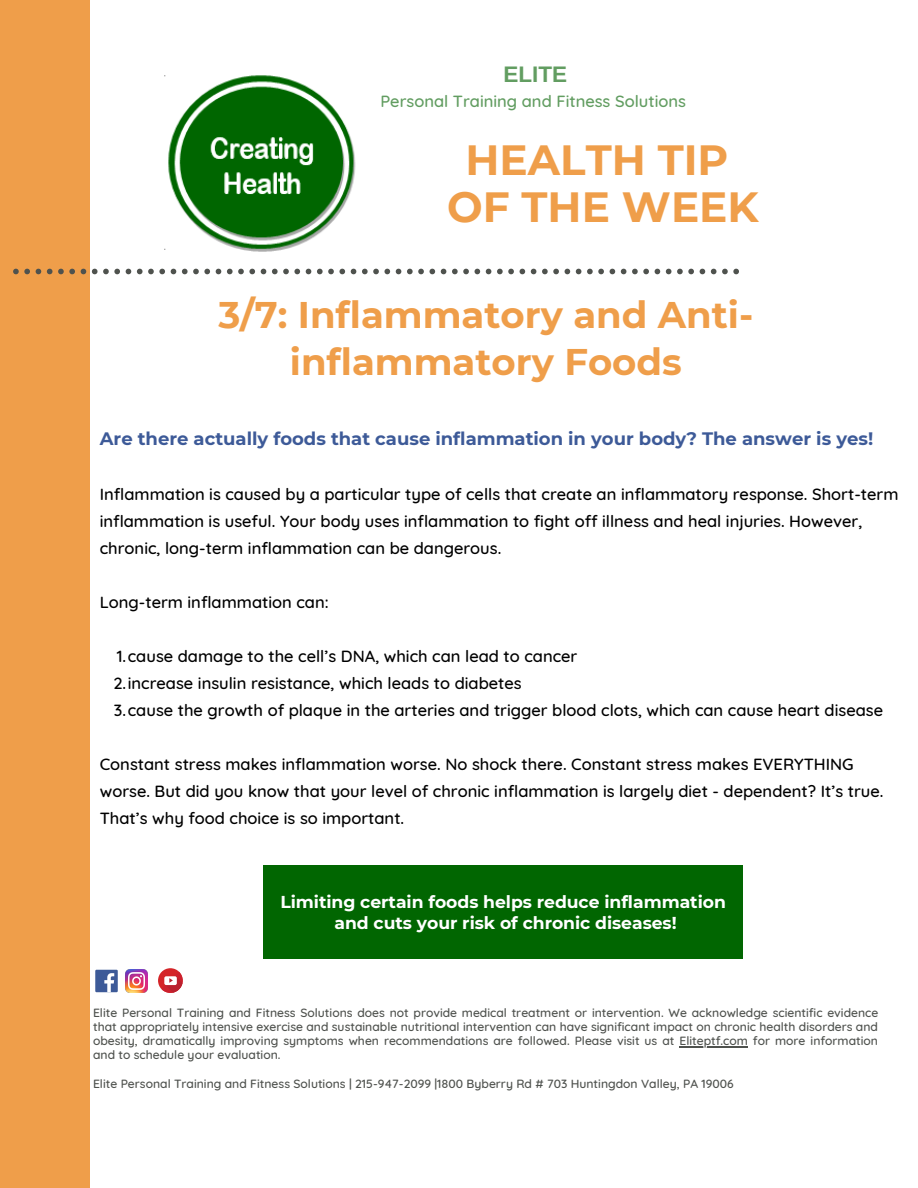
<style>
.page{position:relative;width:918px;height:1188px;background:#fff}
.page>*{position:absolute;margin:0;border:0;box-sizing:border-box;transform-origin:0 0}
.t1{font:700 42.15px "Montserrat";color:#ef9e4a}
.t2{font:700 37.05px/46.2px "Montserrat";color:#ef9e4a;text-align:center}
.t3{font:700 22.5px "Arimo";color:#629d61}
.t4{font:700 18px "Montserrat";color:#3d5a98}
.t5{font:700 17.25px "Montserrat";color:#fff}
.t6{font:500 16.5px/27px "Quicksand";color:#000}
.t7{font:500 16.5px "Quicksand";color:#629d61}
.t8{font:500 12.15px/14.1px "Quicksand";color:#4f524e;text-align:justify}
</style>
<div class="page">
<div style="left:0;top:0;width:90px;height:1188px;background:#ef9e4a"></div>
<div style="left:95px;top:970px;width:23px;height:22px;background:#3d5a98"></div>
<svg style="left:104px;top:973px;width:10px;height:19px"></svg>
<img style="left:125px;top:970px;width:23px;height:22px">
<div style="left:264px;top:866px;width:479px;height:93px;background:#016601"></div>
<svg style="left:13px;top:269px;width:726px;height:5px"></svg>
<img style="left:164px;top:75px;width:192px;height:177px">
<div style="left:158px;top:968px;width:25px;height:25px;background:#d42428;border-radius:50%"></div>
<svg style="left:162px;top:972px;width:21px;height:21px"></svg>
<hr style="left:679px;top:1046px;width:69px;height:1px;background:#4f524e">
<p class="t3" style="left:504px;top:61px;width:65px">ELITE</p>
<p class="t7" style="left:380px;top:90px;width:307px">Personal Training and Fitness Solutions</p>
<p class="t1" style="left:466px;top:134px;width:264px">HEALTH TIP</p>
<p class="t1" style="left:447px;top:181px;width:313px">OF THE WEEK</p>
<p class="t2" style="left:218px;top:292px;width:537px">3/7: Inflammatory and Anti&shy;inflammatory Foods</p>
<p class="t4" style="left:100px;top:427px;width:775px">Are there actually foods that cause inflammation in your body? The answer is yes!</p>
<p class="t6" style="left:100px;top:480px;width:800px">Inflammation is caused by a particular type of cells that create an inflammatory response. Short-term inflammation is useful. Your body uses inflammation to fight off illness and heal injuries. However, chronic, long-term inflammation can be dangerous.</p>
<p class="t6" style="left:100px;top:588px;width:230px">Long-term inflammation can:</p>
<p class="t6" style="left:117px;top:642px;width:462px">1.cause damage to the cell’s DNA, which can lead to cancer</p>
<p class="t6" style="left:114px;top:669px;width:410px">2.increase insulin resistance, which leads to diabetes</p>
<p class="t6" style="left:114px;top:696px;width:771px">3.cause the growth of plaque in the arteries and trigger blood clots, which can cause heart disease</p>
<p class="t6" style="left:100px;top:750px;width:785px">Constant stress makes inflammation worse. No shock there. Constant stress makes EVERYTHING worse. But did you know that your level of chronic inflammation is largely diet - dependent? It’s true.<br>That’s why food choice is so important.</p>
<p class="t5" style="left:280px;top:891px;width:447px">Limiting certain foods helps reduce inflammation</p>
<p class="t5" style="left:335px;top:913px;width:344px">and cuts your risk of chronic diseases!</p>
<p class="t8" style="left:93px;top:1005px;width:787px">Elite Personal Training and Fitness Solutions does not provide medical treatment or intervention. We acknowledge scientific evidence that appropriately intensive exercise and sustainable nutritional intervention can have significant impact on chronic health disorders and obesity, dramatically improving symptoms when recommendations are followed. Please visit us at Eliteptf.com for more information and to schedule your evaluation.</p>
<p class="t8" style="left:93px;top:1076px;width:642px">Elite Personal Training and Fitness Solutions | 215-947-2099 |1800 Byberry Rd # 703 Huntingdon Valley, PA 19006</p>
</div>
